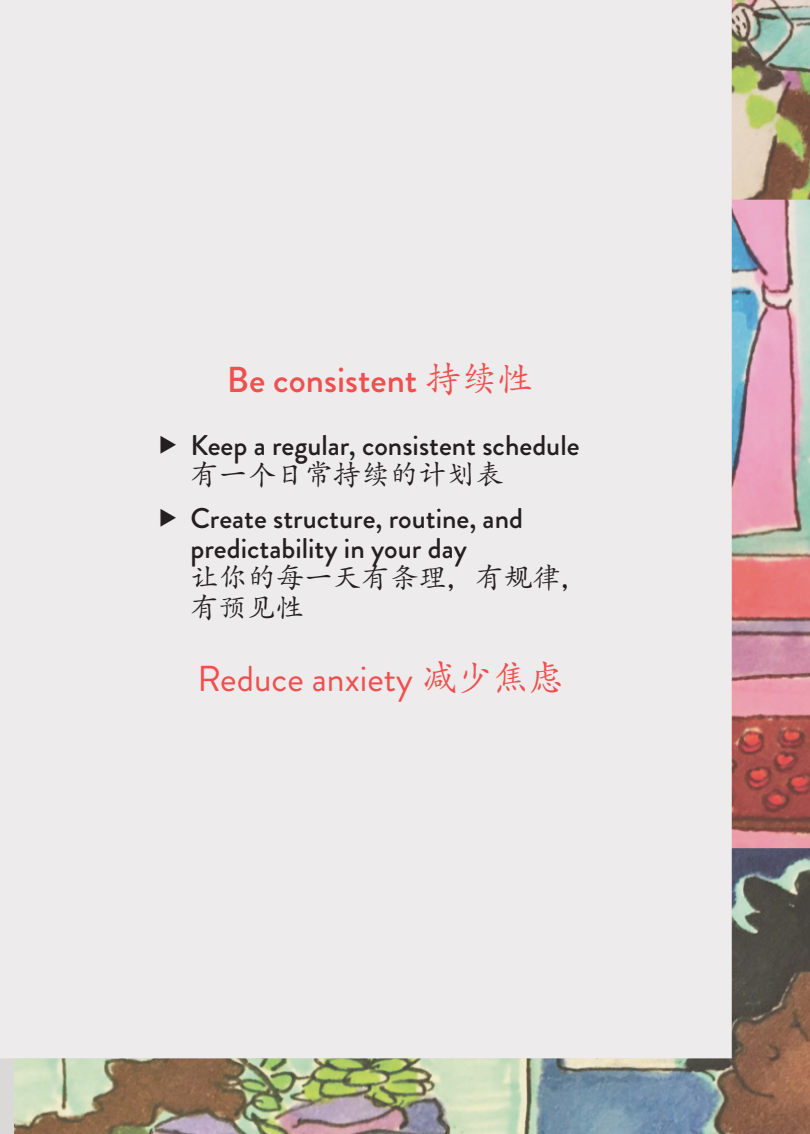
<style>
.page{position:relative;width:810px;height:1134px;background:#fff}
.page>*{position:absolute;margin:0;border:0;box-sizing:border-box;transform-origin:0 0}
.header_2{font:36px "Brandon Grotesque";color:#ef4f4f}
.t1{font:500 36px "Brandon Grotesque";color:#ef4f4f}
.t2{font:500 28.5px/30px "Brandon Grotesque";color:#231f20}
.s1{font-family:"Adobe Kaiti Std";font-weight:400}
.s2{font-family:"Adobe Kaiti Std"}
</style>
<div class="page">
<img style="left:14px;top:0;width:796px;height:1134px">
<svg style="left:161px;top:435px;width:15px;height:18px"></svg>
<svg style="left:161px;top:509px;width:15px;height:18px"></svg>
<p class="t1" style="left:227px;top:354px;width:308px">Be consistent <span class="s1">持续性</span></p>
<p class="t2" style="left:190px;top:431px;width:391px">Keep a regular, consistent schedule<span class="s1">有一个日常持续的计划表</span></p>
<p class="t2" style="left:190px;top:504px;width:400px">Create structure, routine, and predictability in your day<br><span class="s1">让你的每一天有条理，有规律，有预见性</span></p>
<p class="header_2" style="left:198px;top:654px;width:369px">Reduce anxiety <span class="s2">减少焦虑</span></p>
</div>
